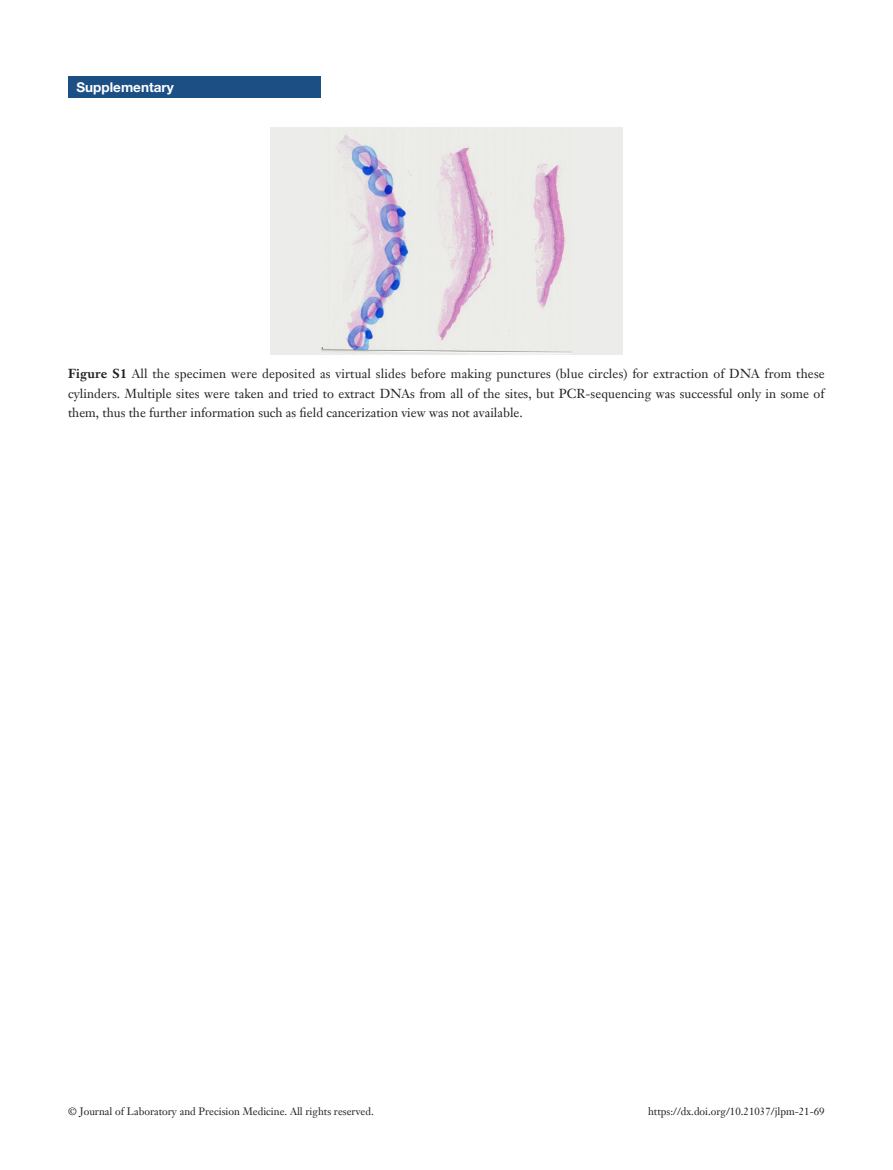
<style>
.page{position:relative;width:893px;height:1170px;background:#fff}
.page>*{position:absolute;margin:0;border:0;box-sizing:border-box;transform-origin:0 0}
.Alanmu{font:700 13.5px "Helvetica Neue LT Pro";color:#fff}
.tuzhu{font:12.75px/19.5px "Janson Text LT";color:#231f20;text-align:justify}
.t1{font:10.5px "Janson Text LT";color:#231f20}
.s1{font-weight:700}
</style>
<div class="page">
<img style="left:270px;top:128px;width:352px;height:226px">
<div style="left:68px;top:77px;width:252px;height:21px;background:#1c5085"></div>
<p class="Alanmu" style="left:77px;top:79px;width:99px">Supplementary</p>
<p class="tuzhu" style="left:68px;top:364px;width:758px"><span class="s1">Figure S1</span> All the specimen were deposited as virtual slides before making punctures (blue circles) for extraction of DNA from these cylinders. Multiple sites were taken and tried to extract DNAs from all of the sites, but PCR-sequencing was successful only in some of them, thus the further information such as field cancerization view was not available.</p>
<p class="t1" style="left:68px;top:1104px;width:307px">© Journal of Laboratory and Precision Medicine. All rights reserved.</p>
<p class="t1" style="left:648px;top:1104px;width:178px">https://dx.doi.org/10.21037/jlpm-21-69</p>
</div>
